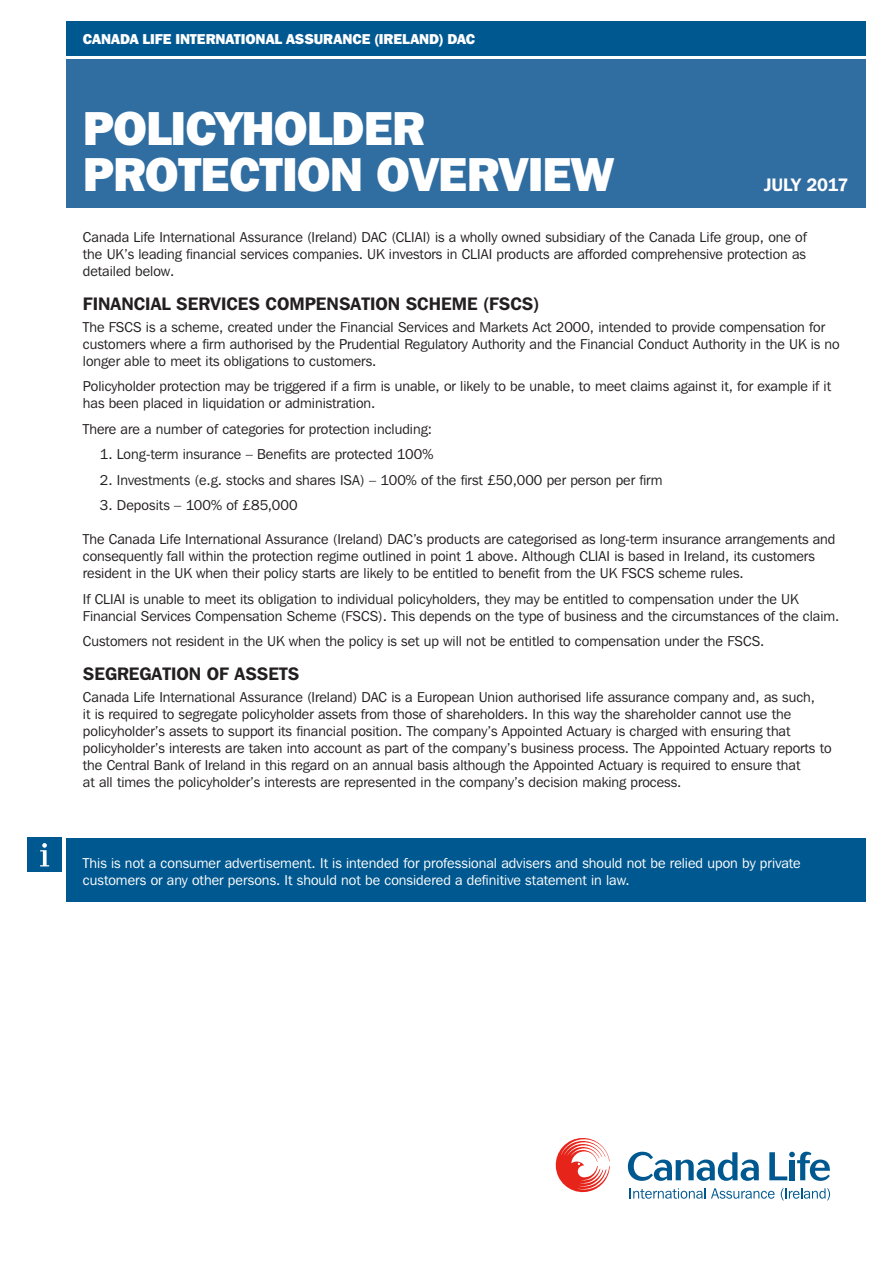
<style>
.page{position:relative;width:893px;height:1263px;background:#fff}
.page>*{position:absolute;margin:0;border:0;box-sizing:border-box;transform-origin:0 0}
.t1{font:800 47.4px/46.8px "Franklin Gothic IT Cby BT";letter-spacing:-.02em;color:#fff}
.body_copy_8_5_11_3{font:600 18px "Franklin Gothic IT Cby BT";color:#231f20}
.FLAG_-_HEADING_-12_1{font:600 18px "Franklin Gothic IT Cby BT";letter-spacing:-.02em;color:#fff}
.body_copy_8_5_11_3-2{font:14.25px/17px "Franklin Gothic IT Cby BT";color:#231f20}
.body_copy_8_5_11_3-3{font:14.25px/17px "Franklin Gothic IT Cby BT";letter-spacing:.005em;color:#fff}
.t2{font:800 14.25px "Franklin Gothic IT Cby BT";letter-spacing:-.005em;color:#fff}
</style>
<div class="page">
<div style="left:66px;top:60px;width:799px;height:148px;background:#306da1"></div>
<div style="left:66px;top:21px;width:799px;height:34px;background:#005890"></div>
<div style="left:66px;top:838px;width:799px;height:63px;background:#005890"></div>
<div style="left:28px;top:838px;width:34px;height:34px;background:#005890"></div>
<svg style="left:40px;top:843px;width:9px;height:23px"></svg>
<svg style="left:628px;top:1152px;width:131px;height:29px"></svg>
<svg style="left:769px;top:1152px;width:61px;height:29px"></svg>
<svg style="left:555px;top:1138px;width:55px;height:55px"></svg>
<svg style="left:630px;top:1188px;width:75px;height:11px"></svg>
<svg style="left:711px;top:1188px;width:64px;height:11px"></svg>
<svg style="left:781px;top:1188px;width:49px;height:12px"></svg>
<p class="t2" style="left:83px;top:30px;width:394px">CANADA LIFE INTERNATIONAL ASSURANCE (IRELAND) DAC</p>
<p class="t1" style="left:83px;top:103px;width:532px">POLICYHOLDER<br>PROTECTION OVERVIEW</p>
<p class="FLAG_-_HEADING_-12_1" style="left:764px;top:174px;width:86px">JULY 2017</p>
<p class="body_copy_8_5_11_3-2" style="left:83px;top:229px;width:725px;text-align:justify">Canada Life International Assurance (Ireland) DAC (CLIAI) is a wholly owned subsidiary of the Canada Life group, one of the UK’s leading financial services companies. UK investors in CLIAI products are afforded comprehensive protection as detailed below.</p>
<p class="body_copy_8_5_11_3" style="left:83px;top:293px;width:458px">FINANCIAL SERVICES COMPENSATION SCHEME (FSCS)</p>
<p class="body_copy_8_5_11_3-2" style="left:83px;top:318px;width:758px">The FSCS is a scheme, created under the Financial Services and Markets Act 2000, intended to provide compensation for customers where a firm authorised by the Prudential Regulatory Authority and the Financial Conduct Authority in the UK is no longer able to meet its obligations to customers.</p>
<p class="body_copy_8_5_11_3-2" style="left:83px;top:378px;width:750px">Policyholder protection may be triggered if a firm is unable, or likely to be unable, to meet claims against it, for example if it has been placed in liquidation or administration.</p>
<p class="body_copy_8_5_11_3-2" style="left:83px;top:420px;width:350px">There are a number of categories for protection including:</p>
<p class="body_copy_8_5_11_3-2" style="left:100px;top:446px;width:335px">1. Long-term insurance – Benefits are protected 100%</p>
<p class="body_copy_8_5_11_3-2" style="left:100px;top:471px;width:564px">2. Investments (e.g. stocks and shares ISA) – 100% of the first £50,000 per person per firm</p>
<p class="body_copy_8_5_11_3-2" style="left:100px;top:497px;width:199px">3. Deposits – 100% of £85,000</p>
<p class="body_copy_8_5_11_3-2" style="left:83px;top:531px;width:754px">The Canada Life International Assurance (Ireland) DAC’s products are categorised as long-term insurance arrangements and consequently fall within the protection regime outlined in point 1 above. Although CLIAI is based in Ireland, its customers resident in the UK when their policy starts are likely to be entitled to benefit from the UK FSCS scheme rules.</p>
<p class="body_copy_8_5_11_3-2" style="left:83px;top:590px;width:758px">If CLIAI is unable to meet its obligation to individual policyholders, they may be entitled to compensation under the UK<br>Financial Services Compensation Scheme (FSCS). This depends on the type of business and the circumstances of the claim.</p>
<p class="body_copy_8_5_11_3-2" style="left:83px;top:633px;width:683px">Customers not resident in the UK when the policy is set up will not be entitled to compensation under the FSCS.</p>
<p class="body_copy_8_5_11_3" style="left:83px;top:663px;width:218px">SEGREGATION OF ASSETS</p>
<p class="body_copy_8_5_11_3-2" style="left:83px;top:688px;width:750px">Canada Life International Assurance (Ireland) DAC is a European Union authorised life assurance company and, as such,<br>it is required to segregate policyholder assets from those of shareholders. In this way the shareholder cannot use the policyholder’s assets to support its financial position. The company’s Appointed Actuary is charged with ensuring that policyholder’s interests are taken into account as part of the company’s business process. The Appointed Actuary reports to the Central Bank of Ireland in this regard on an annual basis although the Appointed Actuary is required to ensure that<br>at all times the policyholder’s interests are represented in the company’s decision making process.</p>
<p class="body_copy_8_5_11_3-3" style="left:83px;top:854px;width:719px">This is not a consumer advertisement. It is intended for professional advisers and should not be relied upon by private customers or any other persons. It should not be considered a definitive statement in law.</p>
</div>
